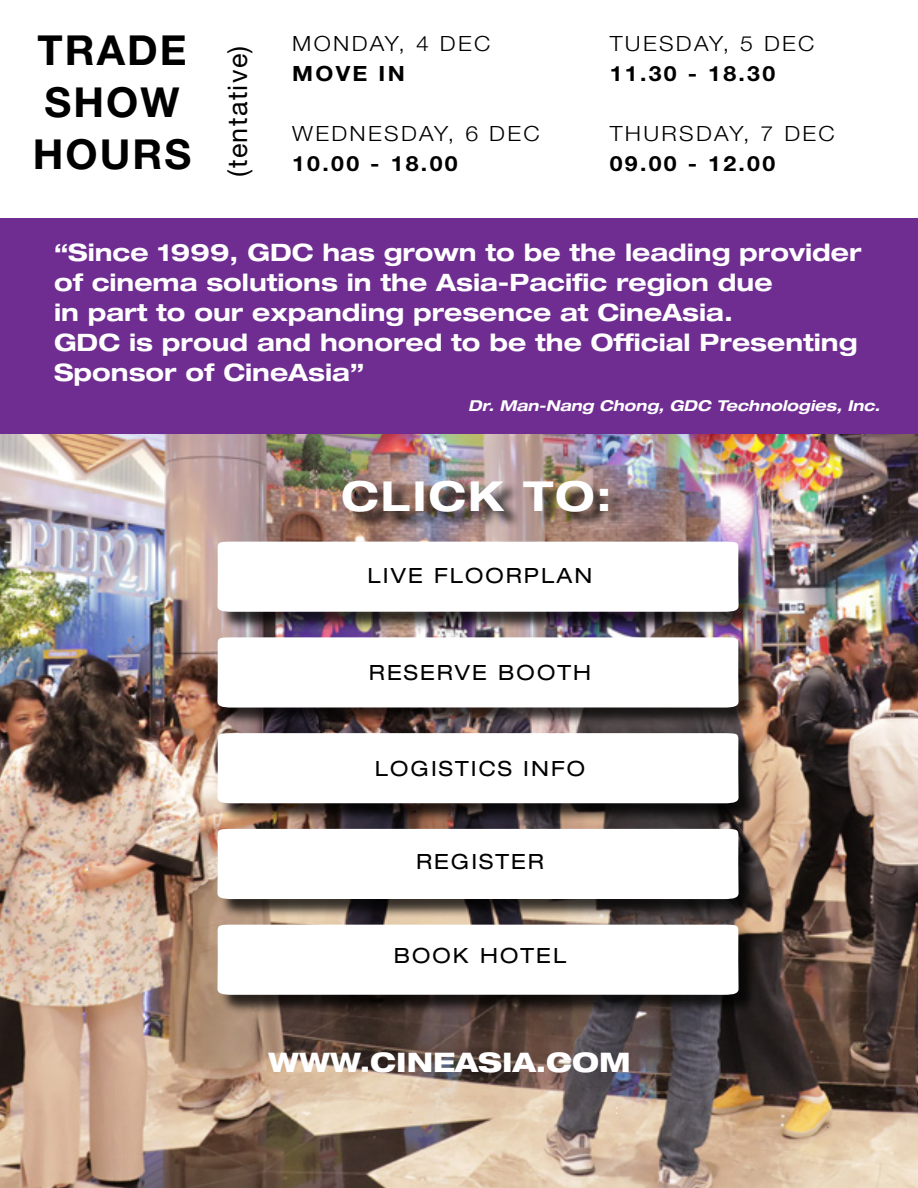
<style>
.page{position:relative;width:918px;height:1188px;background:#fff}
.page>*{position:absolute;margin:0;border:0;box-sizing:border-box;transform-origin:0 0}
.t1{font:700 41.4px/51.8px "Helvetica Neue LT Std";letter-spacing:.05em;color:#000}
.t2{font:700 expanded 41.4px "Helvetica Neue LT Std";letter-spacing:.05em;color:#fff}
.t3{font:800 expanded 27px "Helvetica Neue LT Std";color:#fff}
.t4{font:27px "Helvetica Neue LT Std";letter-spacing:.05em;color:#000}
.t5{font:700 expanded 24px/30px "Helvetica Neue LT Std";color:#fff}
.t6{font:expanded 21px "Helvetica Neue LT Std";letter-spacing:.1em;color:#000}
.t7{font:300 21px "Helvetica Neue LT Std";letter-spacing:.1em;color:#000;scale:1.1 1}
.t8{font:700 21px "Helvetica Neue LT Std";letter-spacing:.1em;color:#000;scale:1.1 1}
.t9{font:italic 700 expanded 15px "Helvetica Neue LT Std";color:#fff}
.t10{font:300 condensed 13.5px "Helvetica Neue LT Std";color:#fff;scale:1.05 1}
</style>
<div class="page">
<img style="left:0;top:434px;width:918px;height:754px">
<div style="left:220px;top:544px;width:537px;height:87px;background:#000;opacity:.75"></div>
<svg style="left:217px;top:542px;width:522px;height:70px"></svg>
<div style="left:220px;top:640px;width:537px;height:87px;background:#000;opacity:.75"></div>
<svg style="left:217px;top:637px;width:522px;height:71px"></svg>
<div style="left:220px;top:736px;width:537px;height:87px;background:#000;opacity:.75"></div>
<svg style="left:217px;top:733px;width:522px;height:70px"></svg>
<div style="left:220px;top:831px;width:537px;height:87px;background:#000;opacity:.75"></div>
<svg style="left:217px;top:829px;width:522px;height:70px"></svg>
<div style="left:220px;top:927px;width:537px;height:87px;background:#000;opacity:.75"></div>
<svg style="left:217px;top:925px;width:522px;height:70px"></svg>
<div style="left:346px;top:483px;width:281px;height:47px;background:#000;opacity:.75"></div>
<div style="left:0;top:218px;width:918px;height:216px;background:#6f2c91"></div>
<h1 class="t1" style="left:33px;top:24px;width:160px">TRADE<br>SHOW<br>HOURS</h1>
<p class="t4" style="left:221px;top:177px;width:133px;rotate:-90deg">(tentative)</p>
<p class="t7" style="left:292px;top:30px;width:182px">MONDAY, 4 DEC</p>
<p class="t8" style="left:292px;top:60px;width:104px">MOVE IN</p>
<p class="t7" style="left:292px;top:120px;width:226px">WEDNESDAY, 6 DEC</p>
<p class="t8" style="left:292px;top:150px;width:152px">10.00 - 18.00</p>
<p class="t7" style="left:610px;top:30px;width:188px">TUESDAY, 5 DEC</p>
<p class="t8" style="left:610px;top:60px;width:152px">11.30 - 18.30</p>
<p class="t7" style="left:610px;top:120px;width:206px">THURSDAY, 7 DEC</p>
<p class="t8" style="left:610px;top:150px;width:152px">09.00 - 12.00</p>
<p class="t5" style="left:54px;top:237px;width:809px">“Since 1999, GDC has grown to be the leading provider of cinema solutions in the Asia-Pacific region due<br>in part to our expanding presence at CineAsia.<br>GDC is proud and honored to be the Official Presenting Sponsor of CineAsia”</p>
<p class="t9" style="left:468px;top:396px;width:414px">Dr. Man-Nang Chong, GDC Technologies, Inc.</p>
<h1 class="t2" style="left:341px;top:470px;width:272px">CLICK TO:</h1>
<p class="t6" style="left:368px;top:563px;width:226px">LIVE FLOORPLAN</p>
<p class="t6" style="left:369px;top:660px;width:223px">RESERVE BOOTH</p>
<p class="t6" style="left:375px;top:755px;width:212px">LOGISTICS INFO</p>
<p class="t6" style="left:416px;top:849px;width:129px">REGISTER</p>
<p class="t6" style="left:394px;top:943px;width:174px">BOOK HOTEL</p>
<p class="t3" style="left:268px;top:1045px;width:364px">WWW.CINEASIA.COM</p>
<p class="t10" style="left:615px;top:1102px;width:5px">:</p>
</div>
